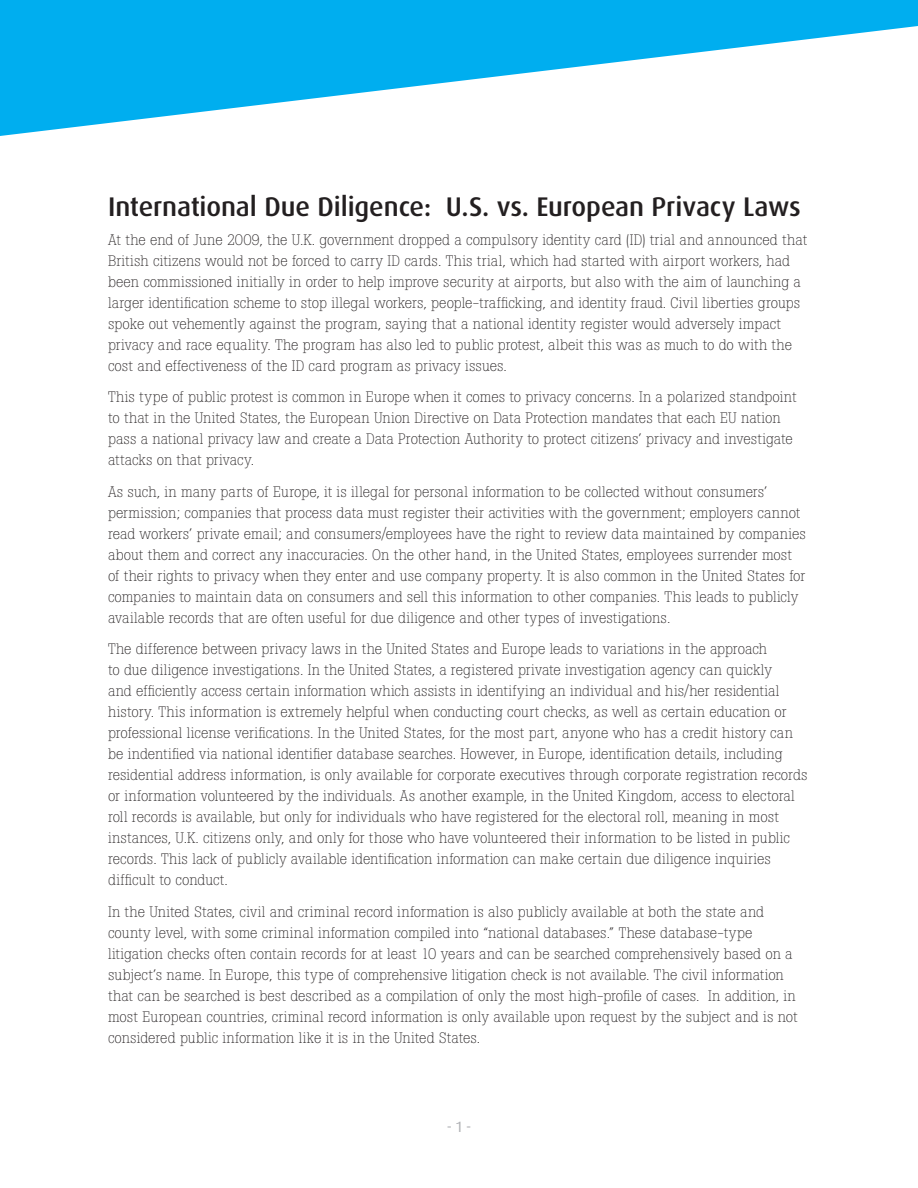
<style>
.page{position:relative;width:918px;height:1188px;background:#fff}
.page>*{position:absolute;margin:0;border:0;box-sizing:border-box;transform-origin:0 0}
.Page_Title_30pt{font:500 27px "Dax OT";letter-spacing:-.005em;color:#231f20}
.About_USIS_Copy{font:300 15px/21px "Boton";color:#231f20}
.Body_Text{font:15px "Dax OT";color:#aeafb3}
</style>
<div class="page">
<svg style="left:0;top:0;width:918px;height:136px;fill:#00aeef"></svg>
<p class="Page_Title_30pt" style="left:108px;top:189px;width:694px">International Due Diligence: U.S. vs. European Privacy Laws</p>
<p class="About_USIS_Copy" style="left:108px;top:229px;width:701px">At the end of June 2009, the U.K. government dropped a compulsory identity card (ID) trial and announced that British citizens would not be forced to carry ID cards. This trial, which had started with airport workers, had been commissioned initially in order to help improve security at airports, but also with the aim of launching a larger identification scheme to stop illegal workers, people-trafficking, and identity fraud. Civil liberties groups spoke out vehemently against the program, saying that a national identity register would adversely impact privacy and race equality. The program has also led to public protest, albeit this was as much to do with the cost and effectiveness of the ID card program as privacy issues.</p>
<p class="About_USIS_Copy" style="left:108px;top:386px;width:690px">This type of public protest is common in Europe when it comes to privacy concerns. In a polarized standpoint to that in the United States, the European Union Directive on Data Protection mandates that each EU nation pass a national privacy law and create a Data Protection Authority to protect citizens’ privacy and investigate attacks on that privacy.</p>
<p class="About_USIS_Copy" style="left:108px;top:481px;width:699px">As such, in many parts of Europe, it is illegal for personal information to be collected without consumers’ permission; companies that process data must register their activities with the government; employers cannot read workers’ private email; and consumers/employees have the right to review data maintained by companies about them and correct any inaccuracies. On the other hand, in the United States, employees surrender most of their rights to privacy when they enter and use company property. It is also common in the United States for companies to maintain data on consumers and sell this information to other companies. This leads to publicly available records that are often useful for due diligence and other types of investigations.</p>
<p class="About_USIS_Copy" style="left:108px;top:638px;width:701px">The difference between privacy laws in the United States and Europe leads to variations in the approach<br>to due diligence investigations. In the United States, a registered private investigation agency can quickly<br>and efficiently access certain information which assists in identifying an individual and his/her residential history. This information is extremely helpful when conducting court checks, as well as certain education or professional license verifications. In the United States, for the most part, anyone who has a credit history can be indentified via national identifier database searches. However, in Europe, identification details, including residential address information, is only available for corporate executives through corporate registration records or information volunteered by the individuals. As another example, in the United Kingdom, access to electoral roll records is available, but only for individuals who have registered for the electoral roll, meaning in most instances, U.K. citizens only, and only for those who have volunteered their information to be listed in public records. This lack of publicly available identification information can make certain due diligence inquiries difficult to conduct.</p>
<p class="About_USIS_Copy" style="left:108px;top:901px;width:691px">In the United States, civil and criminal record information is also publicly available at both the state and county level, with some criminal information compiled into “national databases.” These database-type litigation checks often contain records for at least 10 years and can be searched comprehensively based on a subject’s name. In Europe, this type of comprehensive litigation check is not available. The civil information that can be searched is best described as a compilation of only the most high-profile of cases. In addition, in most European countries, criminal record information is only available upon request by the subject and is not considered public information like it is in the United States.</p>
<p class="Body_Text" style="left:447px;top:1118px;width:26px">- 1 -</p>
</div>
